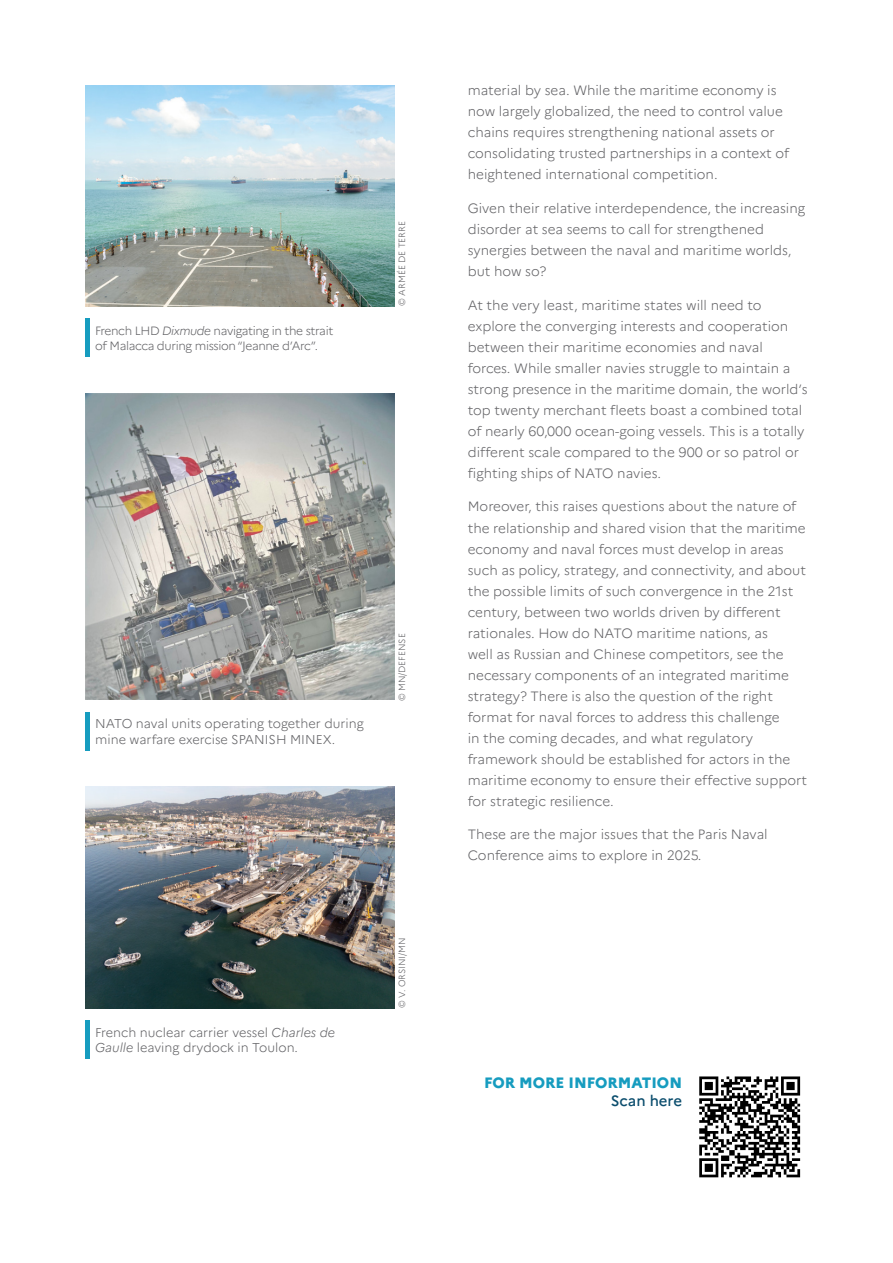
<style>
.page{position:relative;width:893px;height:1263px;background:#fff}
.page>*{position:absolute;margin:0;border:0;box-sizing:border-box;transform-origin:0 0}
.t1{font:800 15px "Marianne";color:#169cbf}
.t2{font:500 15px "Marianne";color:#0c4e6e}
.t3{font:300 13.5px/21px "Marianne";color:#636366}
.t4{font:300 12.75px/15.3px "Marianne";color:#636366}
.t5{font:300 12px/15px "Marianne";letter-spacing:-.03em;color:#636366}
.t6{font:300 9.15px "Marianne";color:#636366}
.t7{font:300 9px "Marianne";color:#636366}
.s1{font-style:italic}
</style>
<div class="page">
<svg style="left:699px;top:1076px;width:101px;height:101px"></svg>
<img style="left:85px;top:85px;width:309px;height:221px">
<hr style="left:85px;top:319px;width:4px;height:38px;background:#169cbf">
<img style="left:85px;top:393px;width:309px;height:306px">
<hr style="left:85px;top:712px;width:4px;height:38px;background:#169cbf">
<img style="left:85px;top:787px;width:309px;height:221px">
<hr style="left:85px;top:1021px;width:4px;height:38px;background:#169cbf">
<p class="t5" style="left:95px;top:323px;width:240px">French LHD <span class="s1">Dixmude</span> navigating in the strait of Malacca during mission “Jeanne d’Arc”.</p>
<p class="t6" style="left:396px;top:306px;width:86px;rotate:-90deg">© ARMÉE DE TERRE</p>
<p class="t4" style="left:95px;top:716px;width:270px">NATO naval units operating together during mine warfare exercise SPANISH MINEX.</p>
<p class="t7" style="left:397px;top:701px;width:69px;rotate:-90deg">© MN/DEFENSE</p>
<p class="t4" style="left:95px;top:1025px;width:241px">French nuclear carrier vessel <span class="s1">Charles de<br>Gaulle</span> leaving drydock in Toulon.</p>
<p class="t7" style="left:396px;top:1008px;width:72px;rotate:-90deg">© V. ORSINI/MN</p>
<p class="t3" style="left:468px;top:80px;width:323px">material by sea. While the maritime economy is now largely globalized, the need to control value chains requires strengthening national assets or consolidating trusted partnerships in a context of heightened international competition.</p>
<p class="t3" style="left:468px;top:198px;width:339px">Given their relative interdependence, the increasing disorder at sea seems to call for strengthened synergies between the naval and maritime worlds, but how so?</p>
<p class="t3" style="left:468px;top:294px;width:341px">At the very least, maritime states will need to explore the converging interests and cooperation between their maritime economies and naval forces. While smaller navies struggle to maintain a strong presence in the maritime domain, the world’s top twenty merchant fleets boast a combined total of nearly 60,000 ocean-going vessels. This is a totally different scale compared to the 900 or so patrol or fighting ships of NATO navies.</p>
<p class="t3" style="left:468px;top:496px;width:341px">Moreover, this raises questions about the nature of the relationship and shared vision that the maritime economy and naval forces must develop in areas such as policy, strategy, and connectivity, and about the possible limits of such convergence in the 21st century, between two worlds driven by different rationales. How do NATO maritime nations, as<br>well as Russian and Chinese competitors, see the necessary components of an integrated maritime strategy? There is also the question of the right format for naval forces to address this challenge<br>in the coming decades, and what regulatory framework should be established for actors in the maritime economy to ensure their effective support for strategic resilience.</p>
<p class="t3" style="left:468px;top:824px;width:301px">These are the major issues that the Paris Naval<br>Conference aims to explore in 2025.</p>
<p class="t1" style="left:484px;top:1073px;width:200px">FOR MORE INFORMATION</p>
<p class="t2" style="left:611px;top:1091px;width:73px">Scan here</p>
</div>
